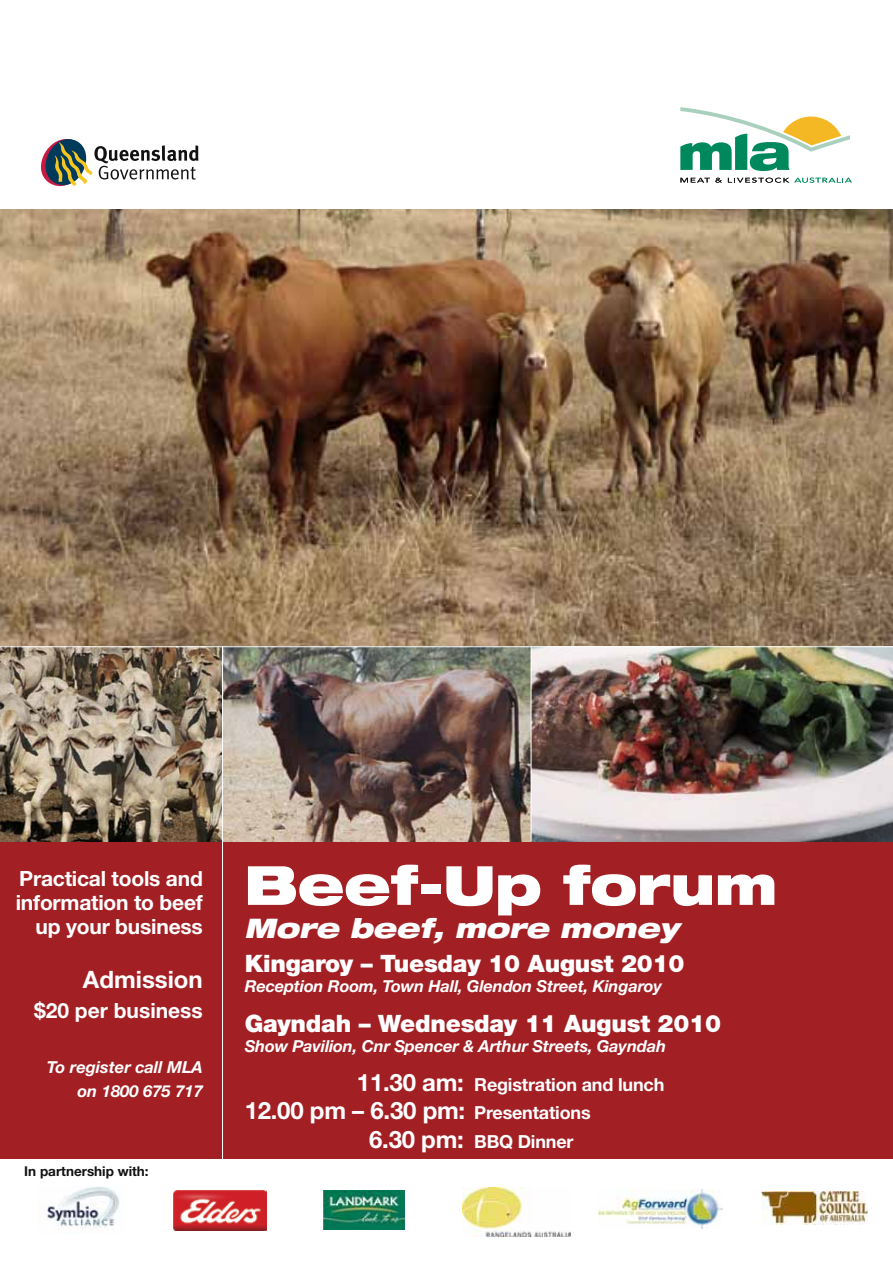
<style>
.page{position:relative;width:893px;height:1263px;background:#fff}
.page>*{position:absolute;margin:0;border:0;box-sizing:border-box;transform-origin:0 0}
.t1{font:900 expanded 54px "Helvetica Neue";letter-spacing:-.01em;color:#fff}
.t2{font:italic 900 expanded 27px "Helvetica Neue";letter-spacing:-.01em;color:#fff}
.t3{font:900 24px "Helvetica Neue";letter-spacing:-.01em;color:#fff}
.t4{font:700 24px "Helvetica Neue";color:#fff}
.t5{font:700 21px/24px "Helvetica Neue";letter-spacing:-.01em;color:#fff;text-align:right}
.t6{font:700 18px "Helvetica Neue";letter-spacing:-.01em;color:#fff}
.t7{font:italic 700 16.5px/24px "Helvetica Neue";letter-spacing:-.01em;color:#fff;text-align:right}
.t8{font:700 13.5px "Helvetica Neue";color:#121212}
.s1{font-size:24px}
.s2{font-size:18px}
</style>
<div class="page">
<img style="left:0;top:210px;width:893px;height:436px">
<img style="left:0;top:647px;width:893px;height:195px">
<div style="left:0;top:842px;width:893px;height:316px;background:#a21f24"></div>
<hr style="left:222px;top:646px;width:1px;height:522px;background:#fff">
<hr style="left:531px;top:647px;width:1px;height:194px;background:#fff">
<svg style="left:680px;top:178px;width:42px;height:5px"></svg>
<svg style="left:728px;top:178px;width:124px;height:5px"></svg>
<svg style="left:680px;top:107px;width:170px;height:64px"></svg>
<img style="left:47px;top:1186px;width:73px;height:44px">
<img style="left:323px;top:1190px;width:81px;height:39px">
<img style="left:462px;top:1187px;width:109px;height:50px">
<img style="left:599px;top:1189px;width:123px;height:40px">
<img style="left:761px;top:1191px;width:107px;height:33px">
<img style="left:173px;top:1190px;width:94px;height:40px">
<svg style="left:41px;top:139px;width:158px;height:47px"></svg>
<p class="t5" style="left:16px;top:866px;width:189px">Practical tools and information to beef up your business</p>
<h3 class="t4" style="left:83px;top:965px;width:121px">Admission</h3>
<p class="t5" style="left:34px;top:998px;width:170px">$20 per business</p>
<p class="t7" style="left:47px;top:1054px;width:158px">To register call MLA on 1800 675 717</p>
<p class="t8" style="left:24px;top:1163px;width:126px">In partnership with:</p>
<h1 class="t1" style="left:244px;top:850px;width:535px">Beef-Up forum</h1>
<h2 class="t2" style="left:244px;top:910px;width:436px">More beef, more money</h2>
<h3 class="t3" style="left:245px;top:949px;width:441px">Kingaroy – Tuesday 10 August 2010</h3>
<p class="t7" style="left:245px;top:974px;width:419px">Reception Room, Town Hall, Glendon Street, Kingaroy</p>
<h3 class="t3" style="left:245px;top:1009px;width:478px">Gayndah – Wednesday 11 August 2010</h3>
<p class="t7" style="left:245px;top:1034px;width:423px">Show Pavilion, Cnr Spencer &amp; Arthur Streets, Gayndah</p>
<p class="t6" style="left:357px;top:1073px;width:309px"><span class="s1">11.30 am:</span> Registration and lunch</p>
<h3 class="t4" style="left:245px;top:1096px;width:348px">12.00 pm – 6.30 pm: <span class="s2">Presentations</span></h3>
<p class="t6" style="left:369px;top:1130px;width:206px"><span class="s1">6.30 pm:</span> BBQ Dinner</p>
</div>
